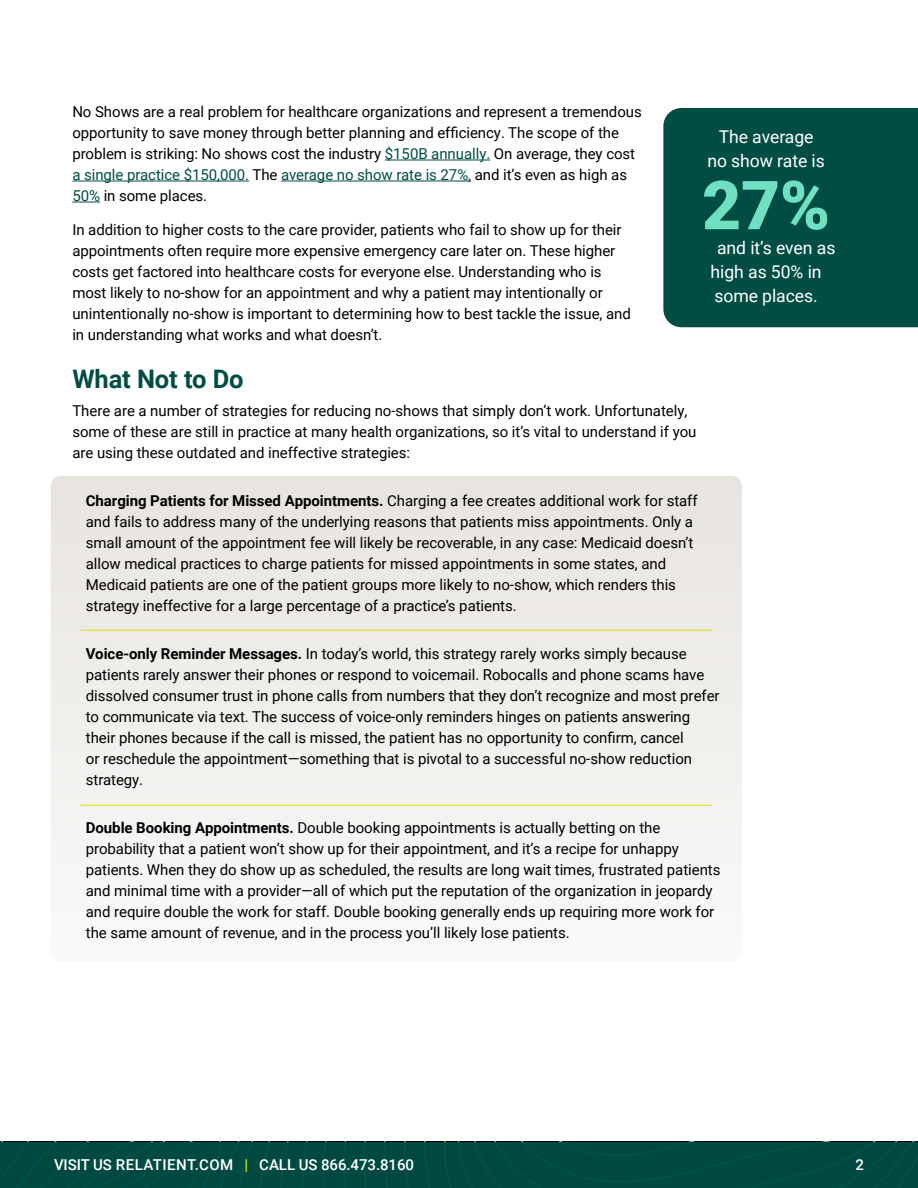
<style>
.page{position:relative;width:918px;height:1188px;background:#fff}
.page>*{position:absolute;margin:0;border:0;box-sizing:border-box;transform-origin:0 0}
.Body_Copy{font:900 67.65px "Roboto";color:#71dfc1}
.Body_Header{font:700 25.5px "Roboto";letter-spacing:-.005em;color:#004d44}
.Body_Copy-2{font:17.55px/24.3px "Roboto";letter-spacing:-.005em;color:#fff;text-align:center}
.Body_Copy-3{font:15px/21px "Roboto";letter-spacing:-.005em;color:#000}
.Body_Copy-4{font:500 15px "Roboto";letter-spacing:-.005em;color:#fff}
.s1{color:#004d44}
.s2{font-weight:700}
.s3{color:#dee624}
</style>
<div class="page">
<div style="left:51px;top:476px;width:691px;height:486px;background:#f1efec;border-radius:11px"></div>
<hr style="left:385px;top:160px;width:105px;height:1px;background:#004d44">
<hr style="left:72px;top:181px;width:177px;height:1px;background:#004d44">
<hr style="left:281px;top:181px;width:190px;height:1px;background:#004d44">
<svg style="left:72px;top:202px;width:28px;height:1px"></svg>
<div style="left:663px;top:108px;width:255px;height:219px;background:#004d44"></div>
<div style="left:0;top:1142px;width:918px;height:46px;background:#004d44"></div>
<hr style="left:81px;top:630px;width:631px;height:1px;background:#dee624">
<hr style="left:81px;top:805px;width:631px;height:1px;background:#dee624">
<p class="Body_Copy-3" style="left:72px;top:101px;width:571px">No Shows are a real problem for healthcare organizations and represent a tremendous opportunity to save money through better planning and efficiency. The scope of the problem is striking: No shows cost the industry <span class="s1">$150B annually.</span> On average, they cost <span class="s1">a single practice $150,000.</span> The <span class="s1">average no show rate is 27%,</span> and it’s even as high as <span class="s1">50%</span> in some places.</p>
<p class="Body_Copy-3" style="left:72px;top:219px;width:560px">In addition to higher costs to the care provider, patients who fail to show up for their appointments often require more expensive emergency care later on. These higher costs get factored into healthcare costs for everyone else. Understanding who is most likely to no-show for an appointment and why a patient may intentionally or unintentionally no-show is important to determining how to best tackle the issue, and in understanding what works and what doesn’t.</p>
<p class="Body_Header" style="left:72px;top:361px;width:173px">What Not to Do</p>
<p class="Body_Copy-3" style="left:72px;top:400px;width:626px">There are a number of strategies for reducing no-shows that simply don’t work. Unfortunately, some of these are still in practice at many health organizations, so it’s vital to understand if you are using these outdated and ineffective strategies:</p>
<p class="Body_Copy-3" style="left:86px;top:490px;width:613px"><span class="s2">Charging Patients for Missed Appointments.</span> Charging a fee creates additional work for staff and fails to address many of the underlying reasons that patients miss appointments. Only a small amount of the appointment fee will likely be recoverable, in any case: Medicaid doesn’t allow medical practices to charge patients for missed appointments in some states, and Medicaid patients are one of the patient groups more likely to no-show, which renders this strategy ineffective for a large percentage of a practice’s patients.</p>
<p class="Body_Copy-3" style="left:86px;top:643px;width:635px"><span class="s2">Voice-only Reminder Messages.</span> In today’s world, this strategy rarely works simply because patients rarely answer their phones or respond to voicemail. Robocalls and phone scams have dissolved consumer trust in phone calls from numbers that they don’t recognize and most prefer to communicate via text. The success of voice-only reminders hinges on patients answering their phones because if the call is missed, the patient has no opportunity to confirm, cancel<br>or reschedule the appointment—something that is pivotal to a successful no-show reduction strategy.</p>
<p class="Body_Copy-3" style="left:86px;top:817px;width:636px"><span class="s2">Double Booking Appointments.</span> Double booking appointments is actually betting on the probability that a patient won’t show up for their appointment, and it’s a recipe for unhappy patients. When they do show up as scheduled, the results are long wait times, frustrated patients and minimal time with a provider—all of which put the reputation of the organization in jeopardy and require double the work for staff. Double booking generally ends up requiring more work for the same amount of revenue, and in the process you’ll likely lose patients.</p>
<p class="Body_Copy-2" style="left:707px;top:124px;width:119px">The average no show rate is</p>
<p class="Body_Copy" style="left:702px;top:158px;width:130px">27%</p>
<p class="Body_Copy-2" style="left:711px;top:259px;width:112px;text-align:left">high as 50% in some places.</p>
<p class="Body_Copy-2" style="left:697px;top:235px;width:140px"><span class="s1">of</span> and it’s even as</p>
<p class="Body_Copy-4" style="left:54px;top:1154px;width:362px">VISIT US RELATIENT.COM <span class="s3">|</span> CALL US 866.473.8160</p>
<p class="Body_Copy-4" style="left:855px;top:1154px;width:10px">2</p>
</div>
